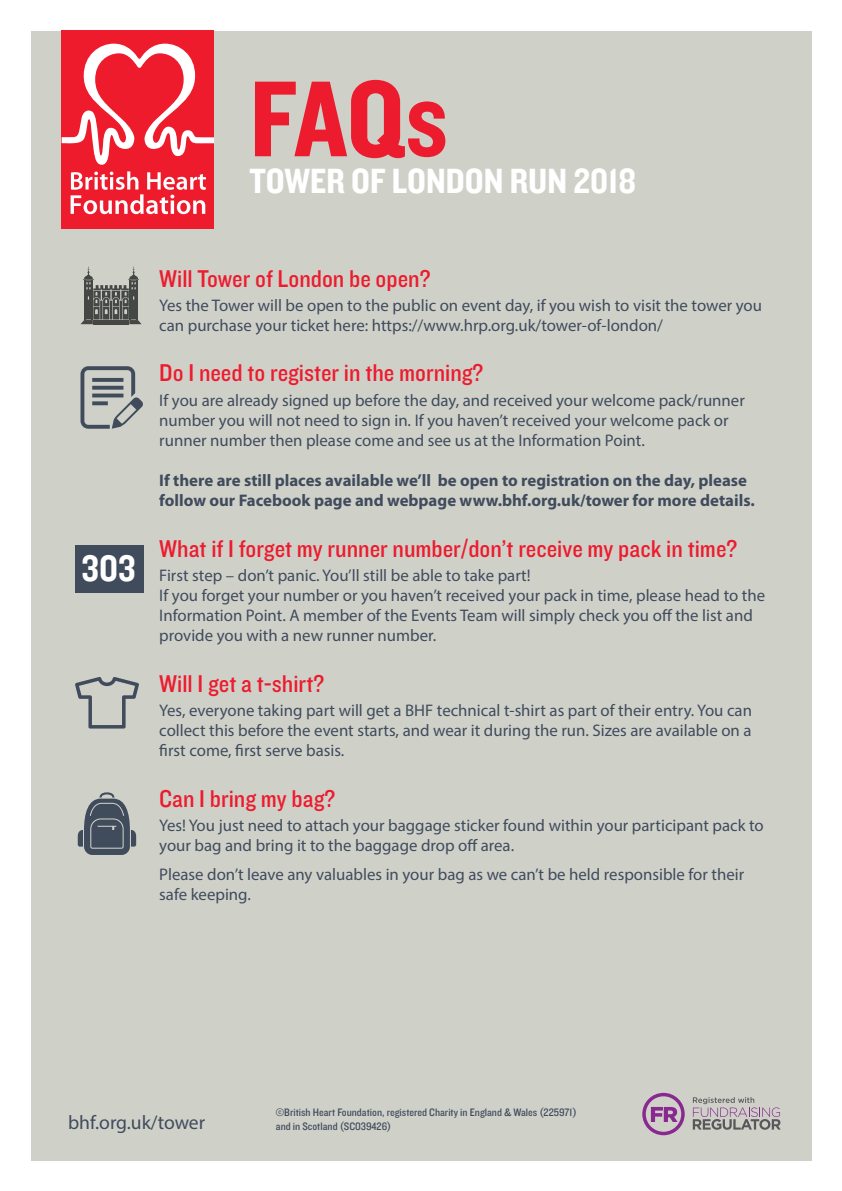
<style>
.page{position:relative;width:842px;height:1191px;background:#fff}
.page>*{position:absolute;margin:0;border:0;box-sizing:border-box;transform-origin:0 0}
.t1{font:112px "Knockout 50 Welterweight";color:#ed1b2e}
.t2{font:38.2px "Knockout 50 Welterweight";color:#fff}
.t3{font:36.4px "Knockout 50 Welterweight";color:#fff}
.t4{font:25.2px "Knockout 30 Junior Welterwt";color:#ed1b2e}
.t5{font:19.6px "Myriad Pro";color:#404b5c}
.t6{font:16.8px/20.2px "Myriad Pro";color:#404b5c}
.t7{font:700 16.8px/20.2px "Myriad Pro";color:#404b5c}
.t8{font:11.2px/13.4px "Knockout 30 Junior Welterwt";color:#404b5c}
</style>
<div class="page">
<div style="left:31px;top:31px;width:780px;height:1129px;background:#cfd1c9"></div>
<div style="left:62px;top:31px;width:152px;height:198px;background:#ee1b2d"></div>
<svg style="left:62px;top:44px;width:152px;height:121px"></svg>
<svg style="left:71px;top:171px;width:135px;height:43px"></svg>
<svg style="left:642px;top:1092px;width:43px;height:43px"></svg>
<svg style="left:693px;top:1097px;width:88px;height:32px"></svg>
<svg style="left:80px;top:366px;width:63px;height:63px"></svg>
<div style="left:75px;top:545px;width:68px;height:48px;background:#404b5c"></div>
<svg style="left:75px;top:677px;width:64px;height:51px"></svg>
<svg style="left:78px;top:792px;width:58px;height:63px"></svg>
<svg style="left:81px;top:266px;width:61px;height:58px"></svg>
<h1 class="t1" style="left:250px;top:45px;width:200px">FAQs</h1>
<h3 class="t3" style="left:250px;top:157px;width:388px">TOWER OF LONDON RUN 2018</h3>
<h2 class="t2" style="left:82px;top:543px;width:55px">303</h2>
<h3 class="t4" style="left:159px;top:261px;width:273px">Will Tower of London be open?</h3>
<p class="t6" style="left:159px;top:295px;width:604px">Yes the Tower will be open to the public on event day, if you wish to visit the tower you can purchase your ticket here: https://www.hrp.org.uk/tower-of-london/</p>
<h3 class="t4" style="left:159px;top:356px;width:326px">Do I need to register in the morning?</h3>
<p class="t6" style="left:159px;top:389px;width:587px">If you are already signed up before the day, and received your welcome pack/runner number you will not need to sign in. If you haven’t received your welcome pack or runner number then please come and see us at the Information Point.</p>
<p class="t7" style="left:159px;top:471px;width:597px">If there are still places available we’ll be open to registration on the day, please follow our Facebook page and webpage www.bhf.org.uk/tower for more details.</p>
<h3 class="t4" style="left:159px;top:531px;width:579px">What if I forget my runner number/don’t receive my pack in time?</h3>
<p class="t6" style="left:159px;top:565px;width:607px">First step – don’t panic. You’ll still be able to take part!<br>If you forget your number or you haven’t received your pack in time, please head to the Information Point. A member of the Events Team will simply check you off the list and provide you with a new runner number.</p>
<h3 class="t4" style="left:159px;top:666px;width:167px">Will I get a t-shirt?</h3>
<p class="t6" style="left:159px;top:700px;width:594px;text-align:justify">Yes, everyone taking part will get a BHF technical t-shirt as part of their entry. You can collect this before the event starts, and wear it during the run. Sizes are available on a first come, first serve basis.</p>
<h3 class="t4" style="left:159px;top:781px;width:177px">Can I bring my bag?</h3>
<p class="t6" style="left:159px;top:815px;width:606px">Yes! You just need to attach your baggage sticker found within your participant pack to your bag and bring it to the baggage drop off area.</p>
<p class="t6" style="left:159px;top:863px;width:586px">Please don’t leave any valuables in your bag as we can’t be held responsible for their safe keeping.</p>
<p class="t5" style="left:68px;top:1110px;width:139px">bhf.org.uk/tower</p>
<p class="t8" style="left:276px;top:1105px;width:302px">©British Heart Foundation, registered Charity in England &amp; Wales (225971) and in Scotland (SC039426)</p>
</div>
